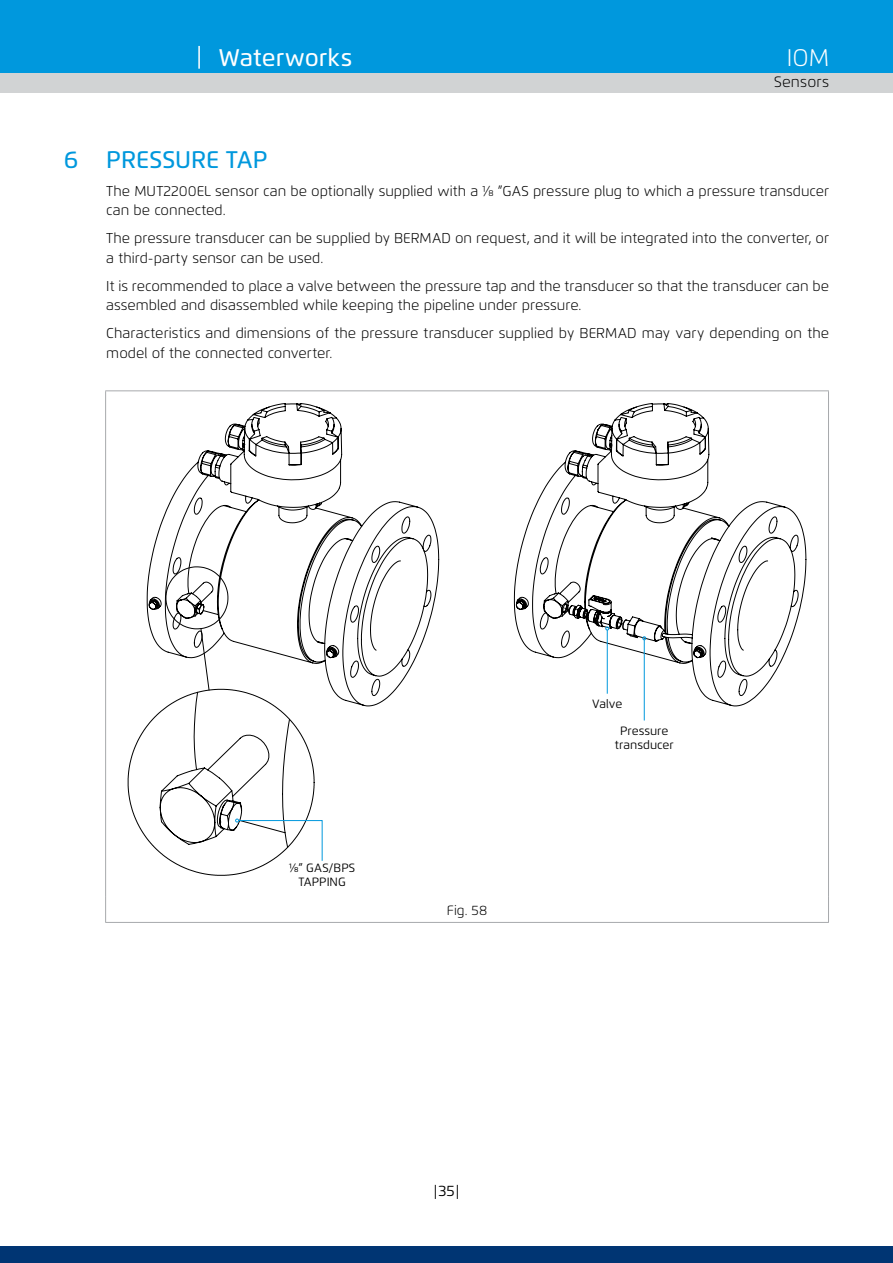
<style>
.page{position:relative;width:893px;height:1263px;background:#fff}
.page>*{position:absolute;margin:0;border:0;box-sizing:border-box;transform-origin:0 0}
.Koteret_1{font:500 24px "Flexo";color:#0098dd}
.t1{font:500 24px "Flexo";color:#fff}
.t2{font:300 24px "Flexo";color:#fff}
.t3{font:300 15px "Flexo";letter-spacing:.015em;color:#000}
.t4{font:15px "Flexo";color:#000}
.Text_raz{font:300 14.25px/19.5px "Flexo";color:#000}
.Fig{font:300 13.5px "Flexo";color:#000}
.Drawing_Text_center{font:12px/14.2px "Flexo";color:#000;text-align:center}
</style>
<div class="page">
<div style="left:0;top:0;width:893px;height:74px;background:#0098dd"></div>
<div style="left:0;top:74px;width:893px;height:19px;background:#d1d3d4"></div>
<hr style="left:198px;top:46px;width:2px;height:23px;background:#fff">
<div style="left:0;top:1247px;width:893px;height:16px;background:#003573"></div>
<hr style="left:105px;top:391px;width:1px;height:506px;background:#a7a9ac">
<hr style="left:828px;top:391px;width:1px;height:506px;background:#a7a9ac">
<svg style="left:105px;top:897px;width:1px;height:25px"></svg>
<svg style="left:828px;top:897px;width:1px;height:25px"></svg>
<hr style="left:105px;top:922px;width:724px;height:1px;background:#a7a9ac">
<hr style="left:105px;top:390px;width:724px;height:1px;background:#a7a9ac">
<svg style="left:149px;top:403px;width:290px;height:304px"></svg>
<svg style="left:514px;top:403px;width:293px;height:304px"></svg>
<svg style="left:617px;top:619px;width:10px;height:11px"></svg>
<svg style="left:562px;top:604px;width:8px;height:9px"></svg>
<hr style="left:607px;top:630px;width:1px;height:64px;background:#0098dd">
<svg style="left:605px;top:627px;width:4px;height:3px"></svg>
<svg style="left:128px;top:566px;width:195px;height:310px"></svg>
<hr style="left:644px;top:640px;width:1px;height:80px;background:#0098dd">
<svg style="left:642px;top:636px;width:4px;height:4px"></svg>
<p class="Koteret_1" style="left:64px;top:145px;width:16px">6</p>
<h1 class="t1" style="left:218px;top:43px;width:135px">Waterworks</h1>
<p class="Koteret_1" style="left:106px;top:145px;width:163px">PRESSURE TAP</p>
<h1 class="t2" style="left:787px;top:43px;width:44px">IOM</h1>
<p class="t3" style="left:774px;top:73px;width:57px">Sensors</p>
<p class="Text_raz" style="left:106px;top:181px;width:724px">The MUT2200EL sensor can be optionally supplied with a 1/8 ”GAS pressure plug to which a pressure transducer can be connected.</p>
<p class="Text_raz" style="left:106px;top:229px;width:724px">The pressure transducer can be supplied by BERMAD on request, and it will be integrated into the converter, or a third-party sensor can be used.</p>
<p class="Text_raz" style="left:106px;top:276px;width:724px">isIt recommended to place a valve between the pressure tap and the transducer so that the transducer can be assembled and disassembled while keeping the pipeline under pressure.</p>
<p class="Text_raz" style="left:106px;top:324px;width:724px">Characteristics and dimensions of the pressure transducer supplied by BERMAD may vary depending on the model of the connected converter.</p>
<p class="Drawing_Text_center" style="left:289px;top:861px;width:68px">1/8” GAS/BPS<br>TAPPING</p>
<p class="Fig" style="left:447px;top:902px;width:42px">Fig. 58</p>
<p class="Drawing_Text_center" style="left:592px;top:696px;width:32px">Valve</p>
<p class="Drawing_Text_center" style="left:615px;top:723px;width:60px">Pressure transducer</p>
<p class="t4" style="left:434px;top:1181px;width:27px">|35|</p>
</div>
